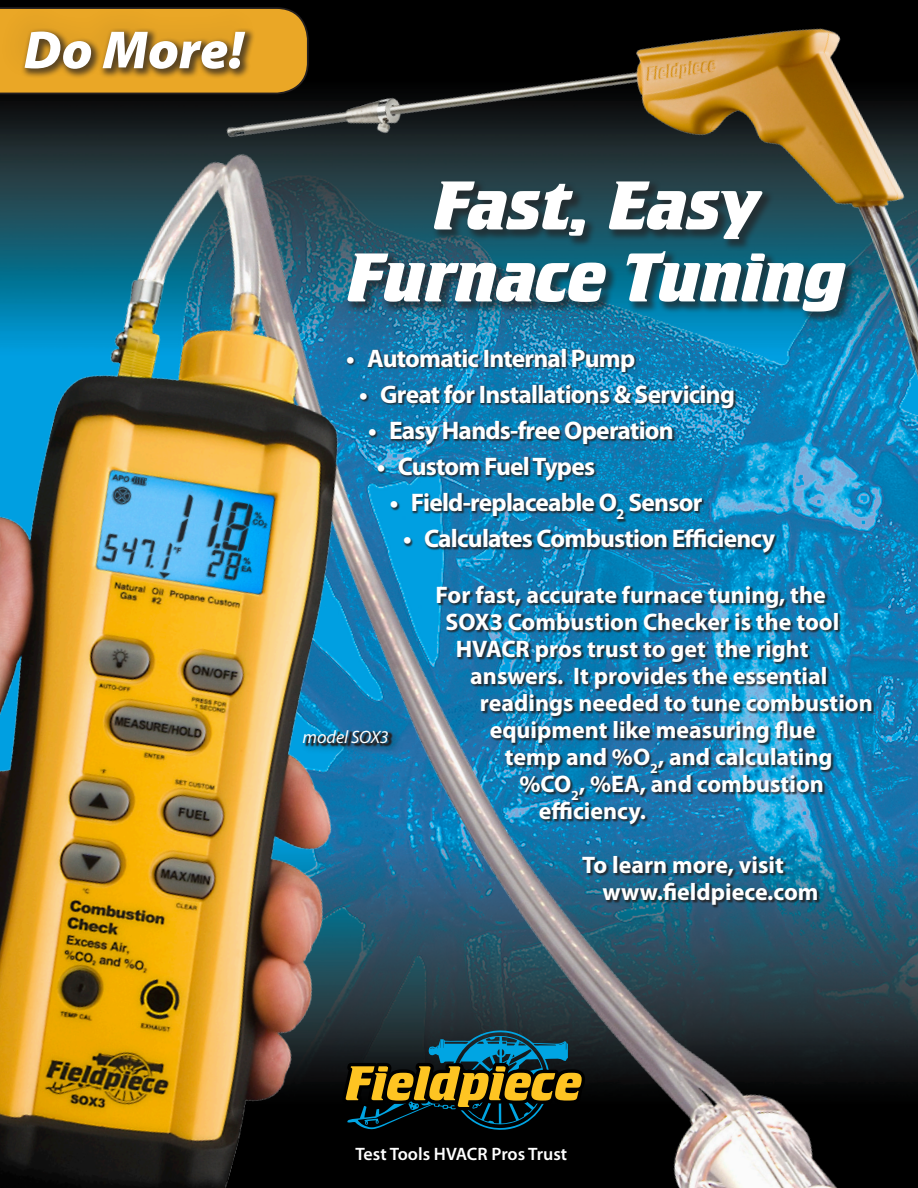
<style>
.page{position:relative;width:918px;height:1188px;background:#fff}
.page>*{position:absolute;margin:0;border:0;box-sizing:border-box;transform-origin:0 0}
.t1{font:72px "Crillee Bold Italic Let Plain";letter-spacing:-.015em;color:#fff}
.t2{font:italic 900 54px "Myriad Pro";color:#fff}
.t3{font:700 25.5px "Myriad Pro";letter-spacing:-.03em;color:#fff}
.t4{font:700 24px/27px "Myriad Pro";color:#fff;text-align:center}
.t5{font:600 18px "Myriad Pro";color:#fff}
.t6{font:italic 18px "Myriad Pro";color:#fff}
</style>
<div class="page">
<img style="left:0;top:94px;width:918px;height:1094px">
<svg style="left:342px;top:1030px;width:243px;height:100px;background:#38452f"></svg>
<div style="left:301px;top:727px;width:99px;height:28px;background:#231f20;opacity:.75"></div>
<svg style="left:305px;top:731px;width:88px;height:16px"></svg>
<img style="left:193px;top:0;width:725px;height:596px">
<div style="left:346px;top:348px;width:432px;height:208px;background:#231f20;opacity:.8"></div>
<div style="left:437px;top:586px;width:438px;height:322px;background:#231f20;opacity:.8"></div>
<svg style="left:0;top:7px;width:309px;height:87px;background:#c99023"></svg>
<div style="left:0;top:0;width:260px;height:83px;background:#231f20;opacity:.1"></div>
<div style="left:20px;top:28px;width:236px;height:52px;background:#231f20;opacity:.7"></div>
<p class="t2" style="left:24px;top:20px;width:222px">Do More!</p>
<p class="t1" style="left:433px;top:164px;width:328px">Fast, Easy</p>
<p class="t1" style="left:347px;top:236px;width:501px">Furnace Tuning</p>
<p class="t3" style="left:346px;top:341px;width:291px">• Automatic Internal Pump</p>
<p class="t3" style="left:359px;top:377px;width:377px">• Great for Installations &amp; Servicing</p>
<p class="t3" style="left:368px;top:413px;width:307px">• Easy Hands-free Operation</p>
<p class="t3" style="left:377px;top:449px;width:220px">• Custom Fuel Types</p>
<p class="t3" style="left:390px;top:485px;width:314px">• Field-replaceable O<sub>2</sub> Sensor</p>
<p class="t3" style="left:403px;top:521px;width:373px">• Calculates Combustion Efficiency</p>
<p class="t4" style="left:436px;top:581px;width:392px">For fast, accurate furnace tuning, the</p>
<p class="t4" style="left:446px;top:608px;width:395px">SOX3 Combustion Checker is the tool</p>
<p class="t4" style="left:456px;top:635px;width:354px">HVACR pros trust to get the right</p>
<p class="t4" style="left:470px;top:662px;width:359px">answers. It provides the essential</p>
<p class="t4" style="left:480px;top:689px;width:394px">readings needed to tune combustion</p>
<p class="t4" style="left:490px;top:716px;width:327px">equipment like measuring flue</p>
<p class="t4" style="left:505px;top:743px;width:329px">temp and %O<sub>2</sub>, and calculating %CO<sub>2</sub>, %EA, and combustion</p>
<p class="t4" style="left:539px;top:797px;width:109px">efficiency.</p>
<p class="t4" style="left:582px;top:851px;width:203px">To learn more, visit</p>
<p class="t4" style="left:603px;top:878px;width:218px">www.fieldpiece.com</p>
<p class="t6" style="left:303px;top:725px;width:87px">model SOX3</p>
<p class="t5" style="left:356px;top:1143px;width:213px">Test Tools HVACR Pros Trust</p>
</div>
